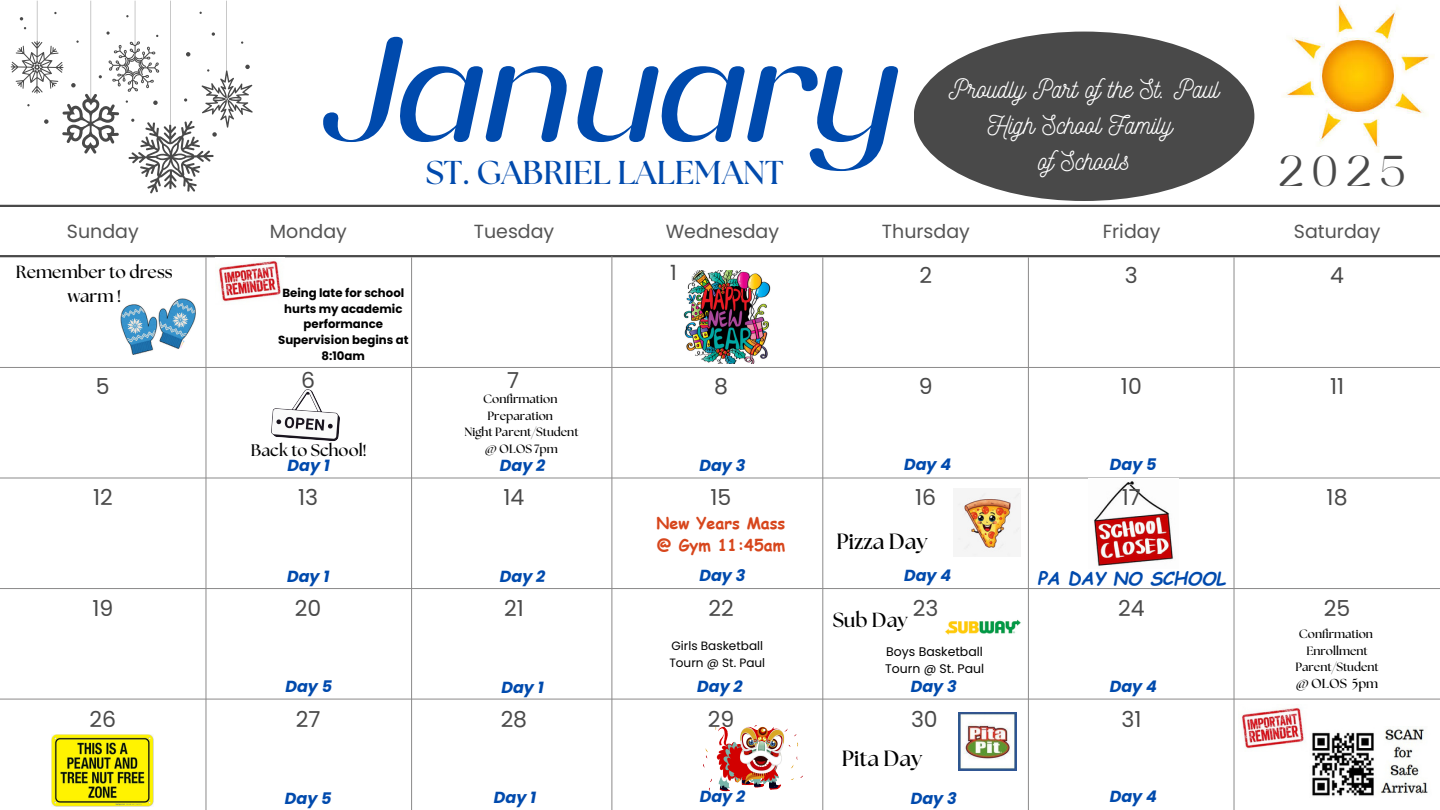
<style>
.page{position:relative;width:1440px;height:810px;background:#fff}
.page>*{position:absolute;margin:0;border:0;box-sizing:border-box;transform-origin:0 0}
.t1{font:italic 145.8px "Yodnam";letter-spacing:-.05em;color:#004aad}
.t2{font:300 43.1px "Yodnam";color:#494949}
.t3{font:700 33px "The Seasons";color:#004aad}
.t4{font:26px/36px "Nickainley";color:#fff;text-align:center}
.t5{font:22px "Poppins";color:#494949}
.t6{font:700 22px "The Seasons";color:#000}
.t7{font:21px "Poppins";color:#494949}
.t8{font:700 20.3px "The Seasons";color:#000}
.t9{font:19px "Poppins";color:#545454}
.t10{font:italic 700 18px "Comic Sans MS";color:#004aad}
.t11{font:700 17.6px/23.9px "The Seasons";color:#000;text-align:center}
.t12{font:700 16.7px "The Seasons";color:#000}
.t13{font:italic 700 16px "Poppins";color:#004aad}
.t14{font:700 16px "Comic Sans MS";color:#d7461c}
.t15{font:700 13px "The Seasons";color:#000}
.t16{font:12.5px "Poppins";color:#000}
.t17{font:12.1px "Poppins";color:#000}
.t18{font:700 12px "The Seasons";color:#000}
.t19{font:700 11.7px/15.8px "Poppins";color:#000;text-align:center}
</style>
<div class="page">
<hr style="left:0;top:367px;width:1440px;height:1px;background:#8b8a8a">
<hr style="left:0;top:478px;width:1440px;height:1px;background:#8b8a8a">
<hr style="left:0;top:588px;width:1440px;height:1px;background:#8b8a8a">
<hr style="left:0;top:699px;width:1440px;height:1px;background:#8b8a8a">
<hr style="left:0;top:255px;width:1440px;height:2px;background:#494949">
<hr style="left:0;top:205px;width:1440px;height:2px;background:#494949">
<hr style="left:206px;top:257px;width:1px;height:553px;background:#8b8a8a">
<hr style="left:411px;top:257px;width:1px;height:553px;background:#8b8a8a">
<hr style="left:612px;top:256px;width:1px;height:554px;background:#8b8a8a">
<hr style="left:822px;top:257px;width:1px;height:553px;background:#8b8a8a">
<hr style="left:1028px;top:257px;width:1px;height:553px;background:#8b8a8a">
<hr style="left:1234px;top:257px;width:1px;height:553px;background:#8b8a8a">
<svg style="left:11px;top:1px;width:242px;height:192px"></svg>
<div style="left:914px;top:32px;width:340px;height:169px;background:#494949;border-radius:50%"></div>
<img style="left:957px;top:492px;width:64px;height:64px">
<img style="left:958px;top:712px;width:59px;height:59px">
<img style="left:945px;top:619px;width:76px;height:16px">
<img style="left:1284px;top:2px;width:150px;height:145px">
<img style="left:121px;top:298px;width:75px;height:57px">
<img style="left:1242px;top:708px;width:62px;height:41px">
<img style="left:1312px;top:728px;width:116px;height:68px">
<img style="left:683px;top:270px;width:88px;height:93px">
<img style="left:1088px;top:478px;width:91px;height:88px">
<img style="left:52px;top:735px;width:102px;height:72px">
<img style="left:703px;top:725px;width:100px;height:66px">
<img style="left:271px;top:389px;width:69px;height:52px">
<img style="left:219px;top:261px;width:62px;height:41px">
<p class="t1" style="left:323px;top:24px;width:581px">January</p>
<p class="t3" style="left:426px;top:158px;width:359px">ST. GABRIEL LALEMANT</p>
<p class="t4" style="left:949px;top:69px;width:272px">Proudly Part ofthe St. Paul<br>High School Family ofSchools</p>
<h1 class="t2" style="left:1279px;top:152px;width:129px">2025</h1>
<h4 class="t9" style="left:67px;top:218px;width:73px">Sunday</h4>
<h3 class="t9" style="left:270px;top:218px;width:79px">Monday</h3>
<p class="t9" style="left:474px;top:218px;width:82px">Tuesday</p>
<p class="t9" style="left:666px;top:218px;width:115px">Wednesday</p>
<p class="t9" style="left:882px;top:218px;width:89px">Thursday</p>
<h2 class="t9" style="left:1103px;top:218px;width:59px">Friday</h2>
<p class="t9" style="left:1294px;top:218px;width:88px">Saturday</p>
<p class="t11" style="left:16px;top:260px;width:158px">Remember to dress warm !</p>
<p class="t19" style="left:282px;top:285px;width:123px">Being late for school hurts my academic performance</p>
<p class="t19" style="left:278px;top:332px;width:132px">Supervision begins at<br>8:10am</p>
<p class="t7" style="left:670px;top:258px;width:8px">1</p>
<p class="t5" style="left:919px;top:260px;width:14px">2</p>
<p class="t5" style="left:1125px;top:260px;width:14px">3</p>
<p class="t5" style="left:1330px;top:260px;width:15px">4</p>
<p class="t5" style="left:96px;top:371px;width:15px">5</p>
<p class="t5" style="left:301px;top:365px;width:15px">6</p>
<p class="t5" style="left:507px;top:365px;width:14px">7</p>
<p class="t5" style="left:714px;top:371px;width:15px">8</p>
<p class="t5" style="left:919px;top:371px;width:15px">9</p>
<p class="t5" style="left:1121px;top:371px;width:22px">10</p>
<p class="t5" style="left:1330px;top:371px;width:16px">11</p>
<p class="t18" style="left:483px;top:394px;width:76px">Confirmation</p>
<h6 class="t18" style="left:488px;top:410px;width:67px">Preparation</h6>
<p class="t18" style="left:464px;top:427px;width:116px">Night Parent/Student</p>
<p class="t18" style="left:485px;top:443px;width:74px">@ OLOS 7pm</p>
<h5 class="t12" style="left:251px;top:442px;width:117px">Back to School!</h5>
<p class="t13" style="left:288px;top:454px;width:44px">Day 1</p>
<p class="t13" style="left:500px;top:454px;width:47px">Day 2</p>
<p class="t13" style="left:699px;top:454px;width:47px">Day 3</p>
<p class="t13" style="left:904px;top:453px;width:49px">Day 4</p>
<p class="t13" style="left:1110px;top:453px;width:48px">Day 5</p>
<p class="t5" style="left:93px;top:482px;width:21px">12</p>
<p class="t5" style="left:298px;top:482px;width:21px">13</p>
<p class="t5" style="left:504px;top:482px;width:22px">14</p>
<p class="t5" style="left:711px;top:482px;width:22px">15</p>
<p class="t5" style="left:915px;top:482px;width:23px">16</p>
<p class="t5" style="left:1122px;top:482px;width:21px">17</p>
<p class="t5" style="left:1327px;top:482px;width:22px">18</p>
<h5 class="t14" style="left:657px;top:511px;width:130px">New Years Mass</h5>
<p class="t14" style="left:657px;top:533px;width:130px">@ Gym 11:45am</p>
<p class="t6" style="left:837px;top:531px;width:93px">Pizza Day</p>
<p class="t13" style="left:287px;top:565px;width:44px">Day 1</p>
<p class="t13" style="left:500px;top:565px;width:47px">Day 2</p>
<p class="t13" style="left:699px;top:564px;width:47px">Day 3</p>
<p class="t13" style="left:904px;top:564px;width:49px">Day 4</p>
<p class="t10" style="left:1037px;top:566px;width:190px">PA DAY NO SCHOOL</p>
<p class="t5" style="left:92px;top:593px;width:22px">19</p>
<p class="t5" style="left:295px;top:593px;width:28px">20</p>
<p class="t5" style="left:504px;top:593px;width:21px">21</p>
<p class="t5" style="left:708px;top:593px;width:27px">22</p>
<p class="t5" style="left:913px;top:593px;width:27px">23</p>
<p class="t5" style="left:1118px;top:593px;width:28px">24</p>
<p class="t5" style="left:1324px;top:593px;width:28px">25</p>
<p class="t8" style="left:833px;top:611px;width:77px">Sub Day</p>
<p class="t18" style="left:1299px;top:628px;width:76px">Confirmation</p>
<p class="t18" style="left:1306px;top:645px;width:63px">Enrollment</p>
<p class="t18" style="left:1295px;top:661px;width:85px">Parent/Student</p>
<p class="t15" style="left:1296px;top:678px;width:84px">@ OLOS 5pm</p>
<p class="t17" style="left:672px;top:638px;width:93px">Girls Basketball</p>
<p class="t17" style="left:669px;top:655px;width:97px">Tourn @ St. Paul</p>
<p class="t16" style="left:886px;top:643px;width:98px">Boys Basketball</p>
<p class="t16" style="left:885px;top:660px;width:101px">Tourn @ St. Paul</p>
<p class="t13" style="left:911px;top:675px;width:47px">Day 3</p>
<p class="t13" style="left:1110px;top:675px;width:49px">Day 4</p>
<p class="t13" style="left:285px;top:675px;width:48px">Day 5</p>
<p class="t13" style="left:501px;top:676px;width:44px">Day 1</p>
<p class="t13" style="left:697px;top:675px;width:47px">Day 2</p>
<p class="t5" style="left:90px;top:703px;width:28px">26</p>
<p class="t5" style="left:296px;top:703px;width:26px">27</p>
<p class="t5" style="left:501px;top:703px;width:28px">28</p>
<p class="t5" style="left:708px;top:703px;width:28px">29</p>
<p class="t5" style="left:911px;top:703px;width:28px">30</p>
<p class="t5" style="left:1121px;top:703px;width:21px">31</p>
<p class="t6" style="left:842px;top:748px;width:82px">Pita Day</p>
<p class="t13" style="left:285px;top:787px;width:48px">Day 5</p>
<p class="t13" style="left:494px;top:786px;width:44px">Day 1</p>
<p class="t13" style="left:700px;top:785px;width:47px">Day 2</p>
<p class="t13" style="left:911px;top:787px;width:47px">Day 3</p>
<p class="t13" style="left:1110px;top:785px;width:49px">Day 4</p>
</div>
